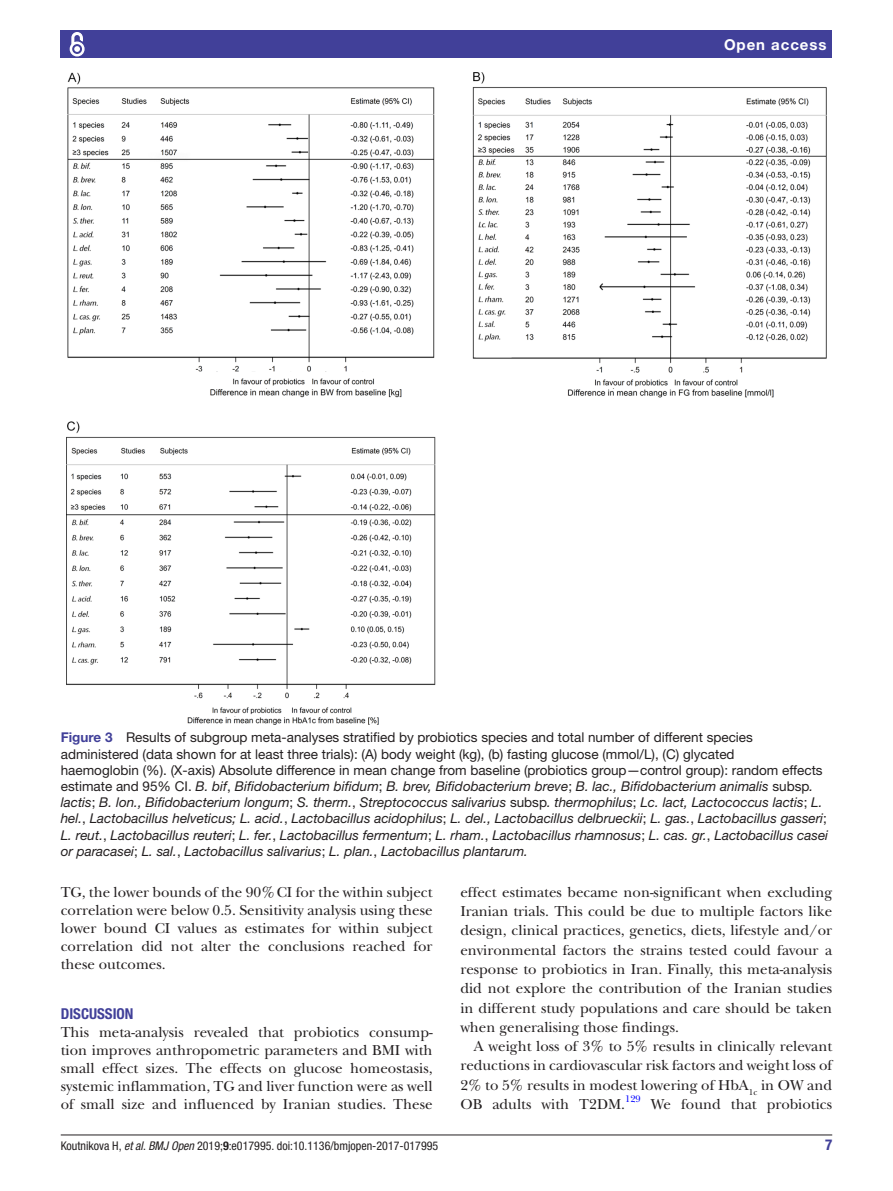
<style>
.page{position:relative;width:893px;height:1191px;background:#fff}
.page>*{position:absolute;margin:0;border:0;box-sizing:border-box;transform-origin:0 0}
.t1{font:15px/19.4px "New Baskerville";color:#231f20;text-align:justify}
.t2{font:700 condensed 15px "Helvetica Neue LT Std";color:#414099}
.t3{font:700 15px "Helvetica Neue LT Std";letter-spacing:.065em;color:#fff}
.t4{font:italic 13.5px/16.2px "Helvetica Neue LT Std";color:#231f20}
.t5{font:condensed 12px "Helvetica Neue LT Std";color:#231f20}
.s1{font-weight:700;font-style:normal;color:#414099}
.s2{font-style:normal}
.s3{font-style:italic}
.s4{font-weight:700}
</style>
<div class="page">
<hr style="left:61px;top:1134px;width:771px;height:1px;background:#231f20">
<div style="left:61px;top:31px;width:771px;height:27px;background:#414099"></div>
<svg style="left:69px;top:32px;width:16px;height:25px"></svg>
<img style="left:67px;top:73px;width:759px;height:651px">
<p class="t3" style="left:724px;top:35px;width:104px">Open access</p>
<p class="t4" style="left:61px;top:729px;width:769px"><span class="s1">Figure 3</span> <span class="s2">Results of subgroup meta-analyses stratified by probiotics species and total number of different species administered (data shown for at least three trials): (A) body weight (kg), (b) fasting glucose (mmol/L), (C) glycated<br>haemoglobin (%). (X-axis) Absolute difference in mean change from baseline (probiotics group—control group): random effects estimate and 95% CI.</span> B. bif<span class="s2">,</span> Bifidobacterium bifidum<span class="s2">;</span> B. brev, Bifidobacterium breve<span class="s2">;</span> B. lac., Bifidobacterium animalis <span class="s2">subsp</span>. lactis<span class="s2">;</span> B. lon., Bifidobacterium longum<span class="s2">;</span> S. therm.<span class="s2">,</span> Streptococcus salivarius <span class="s2">subsp</span>. thermophilus<span class="s2">;</span> Lc. lact, Lactococcus lactis<span class="s2">;</span> L. hel.<span class="s2">,</span> Lactobacillus helveticus; L. acid.<span class="s2">,</span> Lactobacillus acidophilus<span class="s2">;</span> L. del., Lactobacillus delbrueckii<span class="s2">;</span> L. gas.<span class="s2">,</span> Lactobacillus gasseri<span class="s2">; </span>L. reut.<span class="s2">,</span> Lactobacillus reuteri<span class="s2">;</span> L. fer.<span class="s2">,</span> Lactobacillus fermentum<span class="s2">;</span> L. rham.<span class="s2">,</span> Lactobacillus rhamnosus<span class="s2">;</span> L. cas. gr.<span class="s2">,</span> Lactobacillus casei or paracasei<span class="s2">;</span> L. sal.<span class="s2">,</span> Lactobacillus salivarius<span class="s2">;</span> L. plan.<span class="s2">,</span> Lactobacillus plantarum.</p>
<p class="t1" style="left:61px;top:883px;width:373px;line-height:18px">TG, the lower bounds of the 90%CI for the within subject correlation were below 0.5. Sensitivity analysis using these lower bound CI values as estimates for within subject correlation did not alter the conclusions reached for these outcomes.</p>
<p class="t2" style="left:61px;top:1005px;width:74px">DISCUSSION</p>
<p class="t1" style="left:61px;top:1023px;width:373px;line-height:18px">This meta-analysis revealed that probiotics consump&shy;tion improves anthropometric parameters and BMI with small effect sizes. The effects on glucose homeostasis, systemic inflammation, TG and liver function were as well of small size and influenced by Iranian studies. These</p>
<p class="t1" style="left:460px;top:882px;width:373px">effect estimates became non-significant when excluding Iranian trials. This could be due to multiple factors like design, clinical practices, genetics, diets, lifestyle and/or environmental factors the strains tested could favour a response to probiotics in Iran. Finally, this meta-analysis did not explore the contribution of the Iranian studies in different study populations and care should be taken when generalising those findings.</p>
<p class="t1" style="left:460px;top:1036px;width:373px;text-indent:14px">A weight loss of 3% to 5% results in clinically relevant reductions in cardiovascular risk factors and weight loss of 2% to 5% results in modest lowering of HbA<sub>1c</sub> in OW and OB adults with T2DM.<sup>129</sup></p>
<p class="t1" style="left:651px;top:1094px;width:183px">We found that probiotics</p>
<p class="t5" style="left:61px;top:1138px;width:379px">Koutnikova H, <span class="s3">et al</span>. <span class="s3">BMJ Open</span> 2019;<span class="s4">9</span>:e017995. doi:10.1136/bmjopen-2017-017995</p>
<p class="t2" style="left:825px;top:1135px;width:9px">7</p>
</div>
